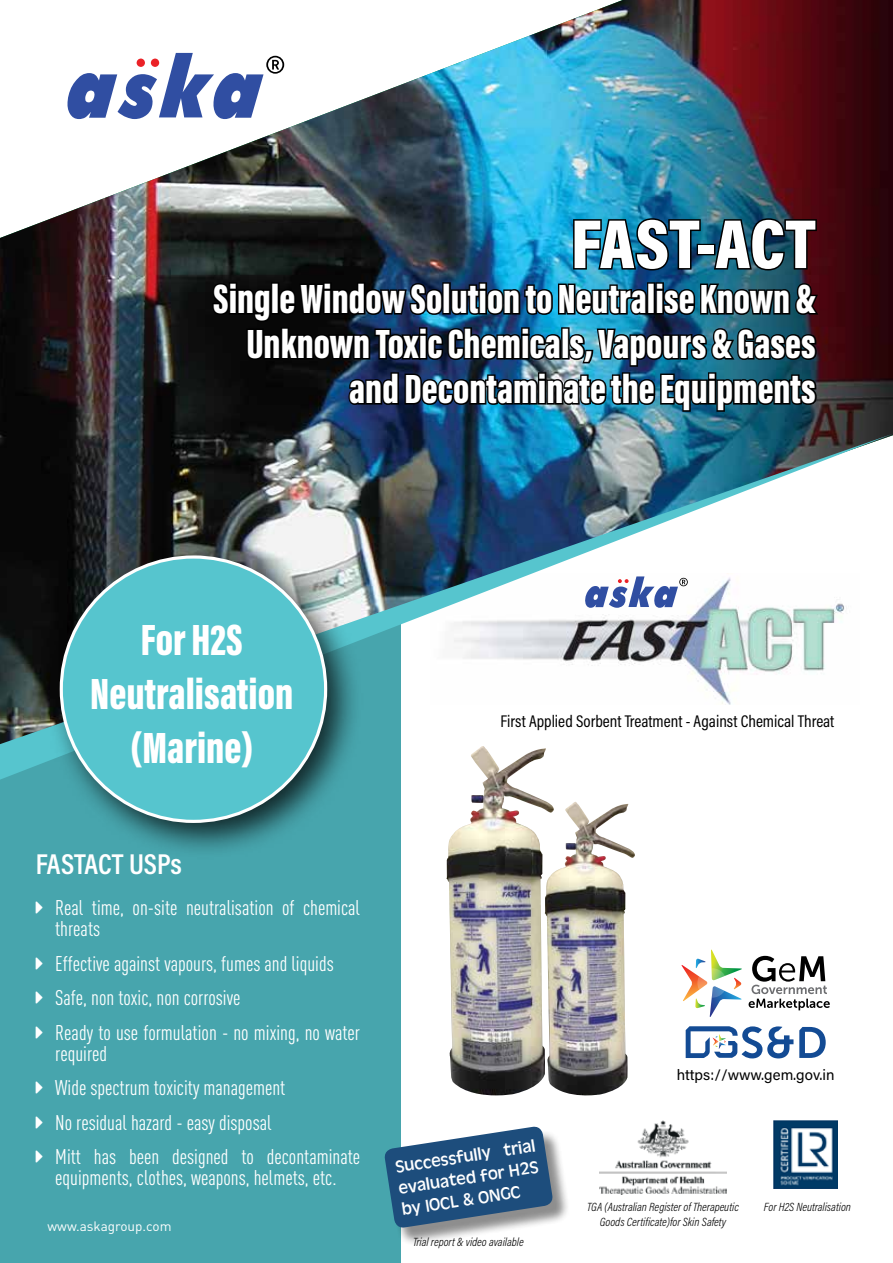
<style>
.page{position:relative;width:893px;height:1263px;background:#fff}
.page>*{position:absolute;margin:0;border:0;box-sizing:border-box;transform-origin:0 0}
.t1{font:900 70.2px "Acumin Pro Cond";color:#fff}
.t2{font:900 45px/54px "Acumin Pro Extra Cond";color:#fff;text-align:center}
.t3{font:900 42px/45px "Acumin Pro Extra Cond";color:#fff;text-align:right}
.t4{font:600 28.95px "Acumin Pro Cond";letter-spacing:-.005em;color:#fff}
.t5{font:21px/34.5px "DIN Cond";color:#fff}
.t6{font:18px/21.6px "Antique Oli";color:#fff;text-align:justify}
.t7{font:17.1px "Acumin Pro Cond";color:#000}
.t8{font:15px "Acumin Pro";color:#000}
.t9{font:13.5px "DIN Pro";color:#fff}
.t10{font:italic 300 12px/14.4px "Acumin Pro Cond";color:#000;text-align:center}
</style>
<div class="page">
<div style="left:0;top:410px;width:400px;height:853px;background:#47a5ad"></div>
<img style="left:0;top:0;width:893px;height:434px">
<img style="left:0;top:434px;width:893px;height:346px">
<svg style="left:67px;top:53px;width:217px;height:66px"></svg>
<img style="left:572px;top:217px;width:130px;height:55px">
<div style="left:697px;top:244px;width:18px;height:11px;border:3px solid #000"></div>
<svg style="left:712px;top:217px;width:106px;height:55px;background:#1a3242"></svg>
<img style="left:211px;top:281px;width:610px;height:132px">
<div style="left:46px;top:542px;width:318px;height:318px;background:#000;opacity:.75"></div>
<div style="left:61px;top:557px;width:265px;height:264px;background:#56c5ce;border-radius:50%"></div>
<img style="left:600px;top:1120px;width:126px;height:75px">
<img style="left:773px;top:1120px;width:65px;height:69px">
<div style="left:387px;top:1129px;width:184px;height:117px;background:#000;opacity:.45"></div>
<svg style="left:384px;top:1125px;width:170px;height:104px"></svg>
<img style="left:446px;top:746px;width:108px;height:349px">
<img style="left:545px;top:802px;width:90px;height:294px">
<svg style="left:799px;top:1027px;width:27px;height:31px"></svg>
<svg style="left:686px;top:1026px;width:107px;height:32px"></svg>
<svg style="left:749px;top:956px;width:81px;height:54px"></svg>
<svg style="left:682px;top:949px;width:60px;height:68px"></svg>
<h1 class="t1" style="left:571px;top:198px;width:246px">FAST-ACT</h1>
<h3 class="t3" style="left:213px;top:276px;width:604px">Single Window Solution to Neutralise Known &amp;<br>Unknown Toxic Chemicals, Vapours &amp; Gases and Decontaminate the Equipments</h3>
<h2 class="t2" style="left:90px;top:613px;width:204px">For H2S<br>Neutralisation (Marine)</h2>
<h3 class="t4" style="left:36px;top:845px;width:148px">FASTACT USPs</h3>
<p class="t5" style="left:55px;top:897px;width:306px;line-height:21px">Real time, on-site neutralisation of chemical threats</p>
<p class="t5" style="left:55px;top:946px;width:306px">Effective against vapours, fumes and liquids<br>Safe, non toxic, non corrosive<br>Ready to use formulation - no mixing, no water</p>
<p class="t5" style="left:55px;top:1036px;width:306px">required<br>Wide spectrum toxicity management<br>No residual hazard - easy disposal<br>Mitt has been designed to decontaminate</p>
<p class="t5" style="left:55px;top:1160px;width:283px">equipments, clothes, weapons, helmets, etc.</p>
<p class="t9" style="left:48px;top:1217px;width:126px">www.askagroup.com</p>
<p class="t7" style="left:500px;top:710px;width:336px">First Applied Sorbent Treatment - Against Chemical Threat</p>
<p class="t6" style="left:394px;top:1157px;width:143px;rotate:-9deg">Successfully trial evaluated for H2S by IOCL &amp; ONGC</p>
<p class="t10" style="left:413px;top:1235px;width:112px">Trial report &amp; video available</p>
<p class="t8" style="left:677px;top:1064px;width:159px">https://www.gem.gov.in</p>
<p class="t10" style="left:587px;top:1200px;width:153px">TGA (Australian Register of Therapeutic<br>Goods Certificate)for Skin Safety</p>
<p class="t10" style="left:764px;top:1200px;width:89px">For H2S Neutralisation</p>
</div>
